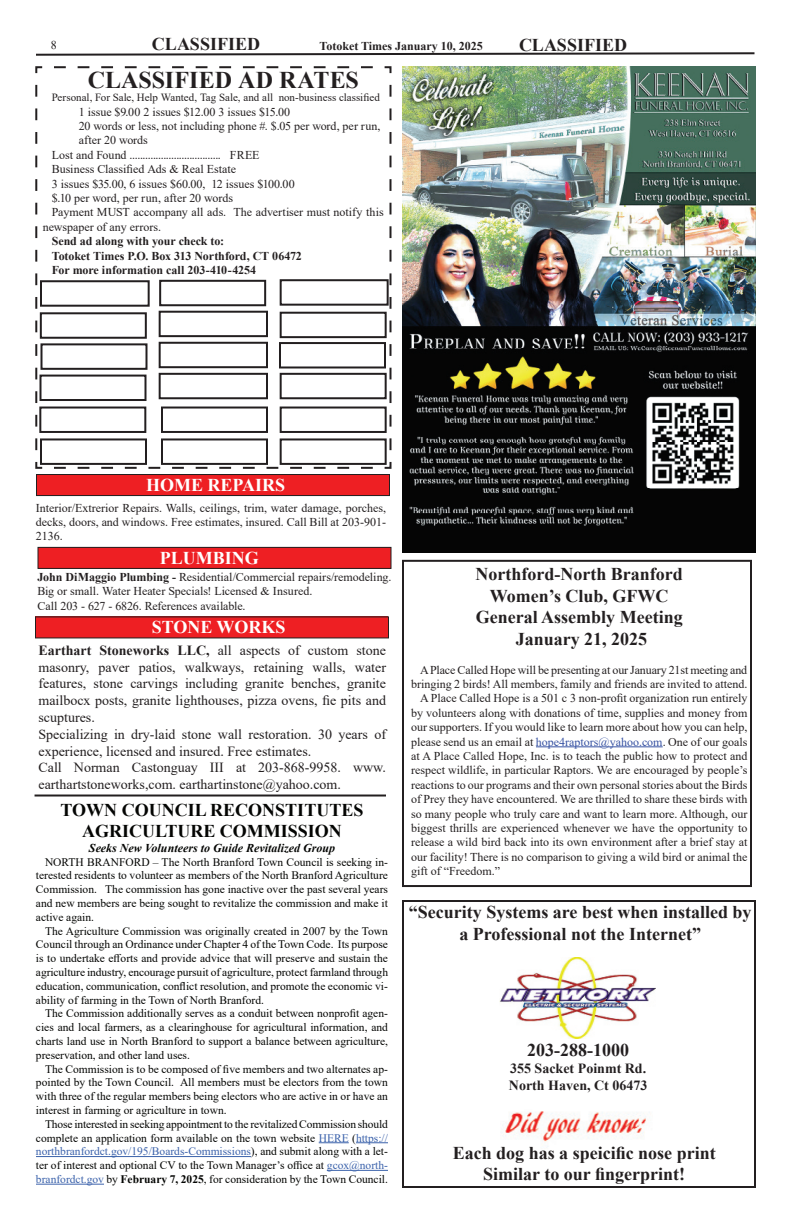
<style>
.page{position:relative;width:792px;height:1224px;background:#fff}
.page>*{position:absolute;margin:0;border:0;box-sizing:border-box;transform-origin:0 0}
.t1{font:700 24px "Times New Roman";letter-spacing:.005em;color:#231f20}
.t2{font:700 18px/21.6px "Times New Roman";color:#231f20;text-align:center}
.t3{font:700 18px/21.6px "Times New Roman";color:#040503;text-align:center}
.t4{font:700 18px "Times New Roman";color:#fff}
.t5{font:14px/16.8px "Times New Roman";color:#231f20}
.t6{font:700 14px/16.8px "Times New Roman";color:#231f20}
.t7{font:12px/14.4px "Times New Roman";color:#231f20}
.t8{font:700 12px/14.4px "Times New Roman";letter-spacing:-.005em;color:#231f20}
.t9{font:italic 700 12px "Times New Roman";color:#040503}
.t10{font:11.5px/13.8px "Times New Roman";color:#040503;text-align:justify}
.t11{font:11px "Times New Roman";color:#231f20}
.s1{font-weight:700}
.s2{color:#3b62ab}
.s3{color:#3853a3}
</style>
<div class="page">
<svg style="left:36px;top:52px;width:719px;height:4px"></svg>
<div style="left:38px;top:547px;width:353px;height:21px;background:#ee1f23"></div>
<div style="left:38px;top:547px;width:354px;height:22px;border:1px solid #231f20"></div>
<svg style="left:35px;top:66px;width:357px;height:403px"></svg>
<img style="left:502px;top:1111px;width:144px;height:36px">
<img style="left:402px;top:66px;width:353px;height:486px">
<div style="left:36px;top:475px;width:354px;height:21px;background:#ee1f23"></div>
<div style="left:36px;top:474px;width:354px;height:22px;border:1px solid #231f20"></div>
<div style="left:36px;top:617px;width:352px;height:21px;background:#ee1f23"></div>
<img style="left:500px;top:958px;width:155px;height:80px">
<div style="left:402px;top:900px;width:354px;height:288px;border:2px solid #231f20"></div>
<hr style="left:35px;top:795px;width:351px;height:2px;background:#231f20">
<hr style="left:319px;top:1142px;width:30px;height:1px;background:#3b62ab">
<hr style="left:356px;top:1142px;width:32px;height:1px;background:#3b62ab">
<hr style="left:36px;top:1156px;width:215px;height:1px;background:#3b62ab">
<hr style="left:327px;top:1170px;width:61px;height:1px;background:#3b62ab">
<hr style="left:36px;top:1184px;width:68px;height:1px;background:#3b62ab">
<hr style="left:536px;top:747px;width:127px;height:1px;background:#3853a3">
<div style="left:402px;top:560px;width:350px;height:327px;border:2px solid #231f20"></div>
<h2 class="t2" style="left:152px;top:33px;width:110px">CLASSIFIED</h2>
<h2 class="t2" style="left:519px;top:33px;width:110px">CLASSIFIED</h2>
<p class="t7" style="left:51px;top:38px;width:7px">8</p>
<p class="t8" style="left:319px;top:38px;width:165px">Totoket Times January 10, 2025</p>
<h1 class="t1" style="left:88px;top:63px;width:273px">CLASSIFIED AD RATES</h1>
<p class="t11" style="left:52px;top:90px;width:330px">Personal, For Sale, Help Wanted, Tag Sale, and all non-business classified</p>
<p class="t7" style="left:79px;top:104px;width:213px">1 issue $9.00 2 issues $12.00 3 issues $15.00</p>
<p class="t7" style="left:79px;top:118px;width:303px">20 words or less, not including phone #. $.05 per word, per run,</p>
<p class="t7" style="left:79px;top:133px;width:71px">after 20 words</p>
<p class="t7" style="left:52px;top:147px;width:209px">Lost and Found ................................... FREE</p>
<p class="t7" style="left:52px;top:162px;width:186px">Business Classified Ads &amp; Real Estate</p>
<p class="t7" style="left:52px;top:176px;width:245px">3 issues $35.00, 6 issues $60.00, 12 issues $100.00</p>
<p class="t7" style="left:52px;top:190px;width:183px">$.10 per word, per run, after 20 words</p>
<p class="t7" style="left:52px;top:205px;width:333px">Payment MUST accompany all ads. The advertiser must notify this</p>
<p class="t7" style="left:43px;top:219px;width:120px">newspaper of any errors.</p>
<p class="t8" style="left:52px;top:234px;width:252px">Send ad along with your check to:<br>Totoket Times P.O. Box 313 Northford, CT 06472<br>For more information call 203-410-4254</p>
<h2 class="t4" style="left:146px;top:472px;width:141px">HOME REPAIRS</h2>
<p class="t7" style="left:36px;top:500px;width:352px;text-align:justify">Interior/Extrerior Repairs. Walls, ceilings, trim, water damage, porches, decks, doors, and windows. Free estimates, insured. Call Bill at 203-901- 2136.</p>
<h2 class="t4" style="left:160px;top:545px;width:100px">PLUMBING</h2>
<p class="t7" style="left:38px;top:569px;width:355px"><span class="s1">John DiMaggio Plumbing -</span> Residential/Commercial repairs/remodeling.<br>Big or small. Water Heater Specials! Licensed &amp; Insured.<br>Call 203 - 627 - 6826. References available.</p>
<h2 class="t4" style="left:152px;top:614px;width:135px">STONE WORKS</h2>
<p class="t5" style="left:38px;top:641px;width:349px"><span class="s1">Earthart Stoneworks LLC,</span> all aspects of custom stone masonry, paver patios, walkways, retaining walls, water features, stone carvings including granite benches, granite mailbocx posts, granite lighthouses, pizza ovens, fie pits and scuptures.<br>Specializing in dry-laid stone wall restoration. 30 years of experience, licensed and insured. Free estimates.<br>Call Norman Castonguay III at 203-868-9958. www. earthartstoneworks,com. earthartinstone@yahoo.com.</p>
<h2 class="t3" style="left:61px;top:798px;width:304px">TOWN COUNCIL RECONSTITUTES<br>AGRICULTURE COMMISSION</h2>
<p class="t9" style="left:89px;top:839px;width:248px">Seeks New Volunteers to Guide Revitalized Group</p>
<p class="t10" style="left:36px;top:854px;width:354px;text-indent:9px">NORTH BRANFORD – The North Branford Town Council is seeking in&shy;terested residents to volunteer as members of the North Branford Agriculture Commission. The commission has gone inactive over the past several years and new members are being sought to revitalize the commission and make it active again.</p>
<p class="t10" style="left:36px;top:923px;width:354px;text-indent:9px">The Agriculture Commission was originally created in 2007 by the Town Council through an Ordinance under Chapter 4 of the Town Code. Its purpose is to undertake efforts and provide advice that will preserve and sustain the agriculture industry, encourage pursuit of agriculture, protect farmland through education, communication, conflict resolution, and promote the economic vi&shy;ability of farming in the Town of North Branford.</p>
<p class="t10" style="left:36px;top:1006px;width:354px;text-indent:9px">The Commission additionally serves as a conduit between nonprofit agen&shy;cies and local farmers, as a clearinghouse for agricultural information, and charts land use in North Branford to support a balance between agriculture, preservation, and other land uses.</p>
<p class="t10" style="left:36px;top:1061px;width:354px;text-indent:9px">The Commission is to be composed of five members and two alternates ap&shy;pointed by the Town Council. All members must be electors from the town with three of the regular members being electors who are active in or have an interest in farming or agriculture in town.</p>
<p class="t10" style="left:36px;top:1117px;width:354px;text-indent:9px">Those interested in seeking appointment to the revitalized Commission should complete an application form available on the town website <span class="s2">HERE</span> (<span class="s2">https:// northbranfordct.gov/195/Boards-Commissions</span>), and submit along with a let&shy;ter of interest and optional CV to the Town Manager’s office at <span class="s2">gcox@north&shy;branfordct.gov</span> by <span class="s1">February 7, 2025</span>, for consideration by the Town Council.</p>
<h2 class="t2" style="left:475px;top:563px;width:209px">Northford-North Branford<br>Women’s Club, GFWC<br>General Assembly Meeting<br>January 21, 2025</h2>
<p class="t7" style="left:420px;top:662px;width:329px">A Place Called Hope will be presenting at our January 21st meeting and</p>
<p class="t7" style="left:411px;top:676px;width:338px">bringing 2 birds! All members, family and friends are invited to attend.</p>
<p class="t7" style="left:420px;top:691px;width:329px">A Place Called Hope is a 501 c 3 non-profit organization run entirely</p>
<p class="t7" style="left:411px;top:705px;width:338px">by volunteers along with donations of time, supplies and money from</p>
<p class="t7" style="left:411px;top:720px;width:338px">our supporters. If you would like to learn more about how you can help,</p>
<p class="t7" style="left:411px;top:734px;width:338px">please send us an email at <span class="s3">hope4raptors@yahoo.com</span>. One of our goals</p>
<p class="t7" style="left:411px;top:748px;width:338px">at A Place Called Hope, Inc. is to teach the public how to protect and</p>
<p class="t7" style="left:411px;top:763px;width:338px">respect wildlife, in particular Raptors. We are encouraged by people’s</p>
<p class="t7" style="left:411px;top:777px;width:338px">reactions to our programs and their own personal stories about the Birds</p>
<p class="t7" style="left:411px;top:792px;width:338px">of Prey they have encountered. We are thrilled to share these birds with</p>
<p class="t7" style="left:411px;top:806px;width:338px">so many people who truly care and want to learn more. Although, our</p>
<p class="t7" style="left:411px;top:820px;width:338px">biggest thrills are experienced whenever we have the opportunity to</p>
<p class="t7" style="left:411px;top:835px;width:338px">release a wild bird back into its own environment after a brief stay at</p>
<p class="t7" style="left:411px;top:849px;width:338px">our facility! There is no comparison to giving a wild bird or animal the</p>
<p class="t7" style="left:411px;top:864px;width:90px">gift of “Freedom.”</p>
<h2 class="t2" style="left:409px;top:901px;width:344px">“Security Systems are best when installed by a Professional not the Internet”</h2>
<h2 class="t2" style="left:527px;top:1039px;width:103px">203-288-1000</h2>
<p class="t6" style="left:509px;top:1059px;width:140px">355 Sacket Poinmt Rd.<br>North Haven, Ct 06473</p>
<h2 class="t2" style="left:453px;top:1141px;width:265px">Each dog has a speicific nose print<br>Similar to our fingerprint!</h2>
</div>
